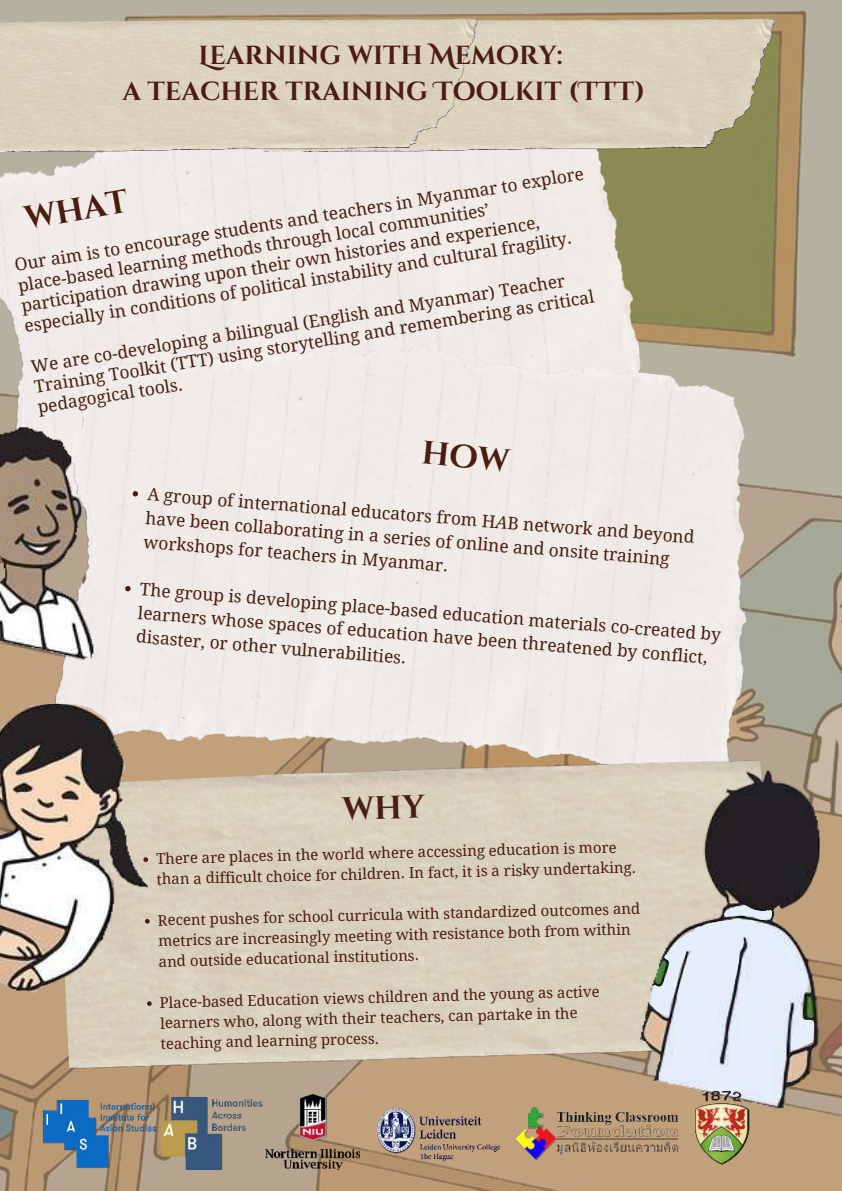
<style>
.page{position:relative;width:842px;height:1191px;background:#fff}
.page>*{position:absolute;margin:0;border:0;box-sizing:border-box;transform-origin:0 0}
.t1{font:700 32.4px "Cinzel Decorative";color:#4b1c0f}
.t2{font:700 26.1px/36.2px "Cinzel Decorative";color:#4b1c0f;text-align:center}
.t3{font:17.3px/20.5px "Droid Serif";color:#4b1c0f}
.t4{font:15px/20.9px "Droid Serif";color:#4b1c0f}
.s1{font-style:italic}
</style>
<div class="page">
<img style="left:0;top:0;width:842px;height:1190px">
<img style="left:0;top:151px;width:648px;height:163px">
<img style="left:477px;top:18px;width:297px;height:133px">
<img style="left:0;top:18px;width:477px;height:133px">
<img style="left:41px;top:311px;width:734px;height:458px">
<img style="left:55px;top:750px;width:719px;height:332px">
<img style="left:266px;top:1093px;width:93px;height:76px">
<img style="left:538px;top:1104px;width:142px;height:58px">
<img style="left:161px;top:1097px;width:101px;height:72px">
<img style="left:41px;top:1097px;width:117px;height:72px">
<img style="left:363px;top:1093px;width:175px;height:79px">
<svg style="left:147px;top:1001px;width:5px;height:4px"></svg>
<img style="left:0;top:314px;width:175px;height:684px">
<img style="left:0;top:321px;width:203px;height:380px">
<img style="left:640px;top:769px;width:179px;height:342px">
<img style="left:691px;top:1085px;width:62px;height:83px">
<svg style="left:791px;top:1017px;width:23px;height:32px"></svg>
<svg style="left:652px;top:905px;width:120px;height:110px;background:#cfd5dc"></svg>
<div style="left:341px;top:794px;width:85px;height:26px;background:#dad2bf"></div>
<div style="left:422px;top:440px;width:89px;height:32px;background:#f1ece8"></div>
<h2 class="t2" style="left:122px;top:37px;width:524px">LEARNING WITH MEMORY:<br>A TEACHER TRAINING TOOLKIT (TTT)</h2>
<p class="t3" style="left:13px;top:254px;width:578px;rotate:-9deg">Our aim is to encourage students and teachers in Myanmar to explore place-based learning methods through local communities’ participation drawing upon their own histories and experience, especially in conditions of political instability and cultural fragility.</p>
<h1 class="t1" style="left:21px;top:199px;width:106px;rotate:-10deg">WHAT</h1>
<p class="t3" style="left:29px;top:355px;width:568px;line-height:20.8px;rotate:-9deg">We are co-developing a bilingual (English and Myanmar) Teacher<br>Training Toolkit (TTT) using storytelling and remembering as critical pedagogical tools.</p>
<p class="t3" style="left:149px;top:479px;width:550px;line-height:24.2px;rotate:5deg">A group of international educators from H<span class="s1">A</span>B network and beyond have been collaborating in a series of online and onsite training workshops for teachers in Myanmar.</p>
<p class="t3" style="left:141px;top:573px;width:584px;line-height:24.4px;rotate:5deg">The group is developing place-based education materials co-created by learners whose spaces of education have been threatened by conflict, disaster, or other vulnerabilities.</p>
<p class="t4" style="left:156px;top:846px;width:481px;line-height:20.6px;rotate:-1deg">There are places in the world where accessing education is more than a difficult choice for children. In fact, it is a risky undertaking.</p>
<p class="t4" style="left:158px;top:907px;width:484px;rotate:-1deg">Recent pushes for school curricula with standardized outcomes and metrics are increasingly meeting with resistance both from within and outside educational institutions.</p>
<p class="t4" style="left:160px;top:989px;width:441px;rotate:-1deg">Place-based Education views children and the young as active learners who, along with their teachers, can partake in the teaching and learning process.</p>
</div>
